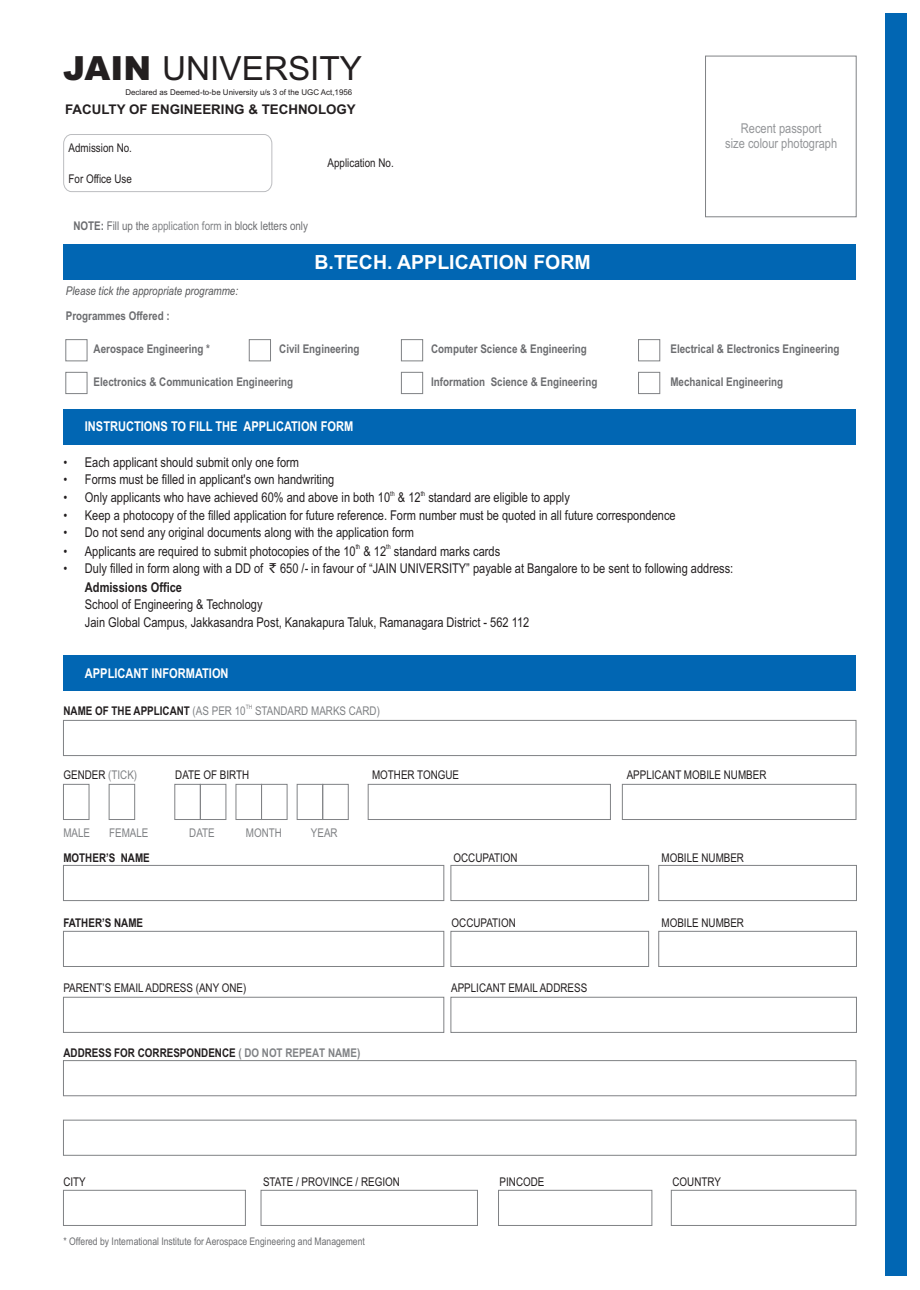
<style>
.page{position:relative;width:920px;height:1290px;background:#fff}
.page>*{position:absolute;margin:0;border:0;box-sizing:border-box;transform-origin:0 0}
.t1{font:33.3px "Arial";color:#231f20}
.t2{font:700 19.5px "Arial";color:#fff}
.t3{font:13.5px/18.1px "Arial Narrow";color:#231f20}
.t4{font:700 13.5px "Arial Narrow";color:#fff}
.t5{font:13.5px/15.3px "Arial Narrow";color:#939598;text-align:center}
.t6{font:700 13.35px "Arial";color:#231f20}
.t7{font:12px "Arial Narrow";color:#231f20}
.t8{font:700 12px "Arial Narrow";color:#6c6d70}
.t9{font:12px "Arial Narrow";color:#808285}
.t10{font:700 12px "Arial Narrow";color:#231f20}
.t11{font:12px "Arial Narrow";color:#6c6d70}
.t12{font:italic 12px "Arial Narrow";color:#57585a}
.t13{font:10.5px "Arial Narrow";color:#6c6d70}
.t14{font:7.95px "Arial";color:#231f20}
.t15{font:6.75px "Arial Narrow";color:#231f20}
.t16{font:6px "Arial Narrow";color:#808285}
.s1{font-weight:900}
.s2{font-weight:700}
.s3{color:#808285}
.s4{font-family:"Rupee Foradian"}
.s5{font-weight:700;color:#231f20}
</style>
<div class="page">
<div style="left:885px;top:13px;width:21px;height:1263px;background:#0166b3"></div>
<div style="left:64px;top:245px;width:792px;height:35px;background:#0166b3"></div>
<div style="left:705px;top:56px;width:151px;height:161px;border:1px solid #808285"></div>
<svg style="left:63px;top:134px;width:210px;height:58px"></svg>
<div style="left:66px;top:339px;width:21px;height:22px;border:1px solid #808285"></div>
<div style="left:66px;top:372px;width:21px;height:22px;border:1px solid #808285"></div>
<div style="left:249px;top:339px;width:22px;height:22px;border:1px solid #808285"></div>
<div style="left:401px;top:372px;width:22px;height:22px;border:1px solid #808285"></div>
<div style="left:401px;top:339px;width:22px;height:22px;border:1px solid #808285"></div>
<div style="left:638px;top:372px;width:22px;height:22px;border:1px solid #808285"></div>
<div style="left:638px;top:339px;width:22px;height:22px;border:1px solid #808285"></div>
<div style="left:175px;top:784px;width:26px;height:36px;border:1px solid #808285"></div>
<div style="left:200px;top:784px;width:26px;height:36px;border:1px solid #808285"></div>
<div style="left:236px;top:784px;width:26px;height:36px;border:1px solid #808285"></div>
<div style="left:261px;top:784px;width:26px;height:36px;border:1px solid #808285"></div>
<div style="left:297px;top:784px;width:26px;height:36px;border:1px solid #808285"></div>
<div style="left:322px;top:784px;width:26px;height:36px;border:1px solid #808285"></div>
<div style="left:63px;top:784px;width:26px;height:36px;border:1px solid #808285"></div>
<div style="left:109px;top:784px;width:26px;height:36px;border:1px solid #808285"></div>
<svg style="left:63px;top:720px;width:793px;height:36px"></svg>
<svg style="left:63px;top:865px;width:381px;height:36px"></svg>
<svg style="left:63px;top:931px;width:381px;height:36px"></svg>
<svg style="left:450px;top:931px;width:199px;height:36px"></svg>
<svg style="left:658px;top:931px;width:199px;height:36px"></svg>
<svg style="left:450px;top:865px;width:199px;height:36px"></svg>
<svg style="left:658px;top:865px;width:199px;height:36px"></svg>
<svg style="left:368px;top:784px;width:243px;height:36px"></svg>
<svg style="left:622px;top:784px;width:234px;height:36px"></svg>
<svg style="left:63px;top:997px;width:381px;height:36px"></svg>
<svg style="left:450px;top:997px;width:407px;height:36px"></svg>
<svg style="left:63px;top:1060px;width:793px;height:36px"></svg>
<svg style="left:63px;top:1120px;width:793px;height:36px"></svg>
<svg style="left:261px;top:1190px;width:217px;height:36px"></svg>
<svg style="left:498px;top:1190px;width:154px;height:36px"></svg>
<svg style="left:671px;top:1190px;width:185px;height:36px"></svg>
<svg style="left:63px;top:1190px;width:183px;height:36px"></svg>
<div style="left:64px;top:409px;width:792px;height:35px;background:#0166b3"></div>
<div style="left:64px;top:656px;width:792px;height:35px;background:#0166b3"></div>
<h1 class="t1" style="left:63px;top:56px;width:300px"><span class="s1">JAIN</span> UNIVERSITY</h1>
<p class="t14" style="left:126px;top:89px;width:228px">Declared as Deemed-to-be University u/s 3 of the UGC Act,1956</p>
<p class="t6" style="left:65px;top:104px;width:292px">FACULTY OF ENGINEERING &amp; TECHNOLOGY</p>
<p class="t7" style="left:69px;top:143px;width:65px">Admission No.</p>
<p class="t7" style="left:69px;top:174px;width:65px">For Office Use</p>
<p class="t11" style="left:73px;top:221px;width:236px"><span class="s2">NOTE:</span> Fill up the <span class="s3">application form</span> in block letters only</p>
<p class="t7" style="left:328px;top:159px;width:68px">Application No.</p>
<p class="t12" style="left:66px;top:286px;width:174px">Please tick the appropriate programme:</p>
<p class="t8" style="left:66px;top:311px;width:105px">Programmes Offered :</p>
<h2 class="t2" style="left:315px;top:255px;width:278px">B.TECH. APPLICATION FORM</h2>
<p class="t8" style="left:94px;top:345px;width:118px">Aerospace Engineering *</p>
<p class="t8" style="left:279px;top:345px;width:82px">Civil Engineering</p>
<p class="t8" style="left:94px;top:377px;width:201px">Electronics &amp; Communication Engineering</p>
<p class="t4" style="left:85px;top:421px;width:270px">INSTRUCTIONS TO FILL THE APPLICATION FORM</p>
<p class="t3" style="left:64px;top:454px;width:237px">• Each applicant should submit only one form</p>
<p class="t3" style="left:64px;top:472px;width:272px">• Forms must be filled in applicant's own handwriting</p>
<p class="t8" style="left:431px;top:345px;width:157px">Computer Science &amp; Engineering</p>
<p class="t8" style="left:431px;top:377px;width:168px">Information Science &amp; Engineering</p>
<p class="t5" style="left:725px;top:121px;width:113px">Recent passport<br>size colour photograph</p>
<p class="t8" style="left:670px;top:345px;width:170px">Electrical &amp; Electronics Engineering</p>
<p class="t8" style="left:670px;top:377px;width:114px">Mechanical Engineering</p>
<p class="t15" style="left:390px;top:491px;width:6px">th</p>
<p class="t15" style="left:421px;top:491px;width:6px">th</p>
<p class="t3" style="left:64px;top:490px;width:508px">• Only applicants who have achieved 60% and above in both 10 &amp; 12 standard are eligible to apply</p>
<p class="t3" style="left:64px;top:507px;width:614px">• Keep a photocopy of the filled application for future reference. Form number must be quoted in all future correspondence</p>
<p class="t3" style="left:64px;top:525px;width:352px">• Do not send any original documents along with the application form</p>
<p class="t15" style="left:356px;top:544px;width:6px">th</p>
<p class="t15" style="left:386px;top:544px;width:6px">th</p>
<p class="t3" style="left:64px;top:543px;width:438px">• Applicants are required to submit photocopies of the 10 &amp; 12 standard marks cards</p>
<p class="t3" style="left:85px;top:561px;width:650px;text-indent:-21px">• Duly filled in form along with a DD of <span class="s4">`</span> 650 /- in favour of “JAIN UNIVERSITY” payable at Bangalore to be sent to following address:<br><span class="s2">Admissions Office</span></p>
<p class="t3" style="left:85px;top:597px;width:446px;line-height:17.5px">School of Engineering &amp; Technology<br>Jain Global Campus, Jakkasandra Post, Kanakapura Taluk, Ramanagara District - 562 112</p>
<p class="t4" style="left:85px;top:668px;width:145px">APPLICANT INFORMATION</p>
<p class="t16" style="left:246px;top:704px;width:8px">TH</p>
<p class="t9" style="left:63px;top:706px;width:318px"><span class="s5">NAME OF THE APPLICANT</span> (AS PER 10 STANDARD MARKS CARD)</p>
<p class="t7" style="left:63px;top:771px;width:75px">GENDER <span class="s3">(TICK)</span></p>
<p class="t7" style="left:175px;top:771px;width:76px">DATE OF BIRTH</p>
<p class="t7" style="left:372px;top:771px;width:89px">MOTHER TONGUE</p>
<p class="t7" style="left:627px;top:771px;width:141px">APPLICANT MOBILE NUMBER</p>
<p class="t9" style="left:63px;top:828px;width:28px">MALE</p>
<p class="t9" style="left:109px;top:828px;width:41px">FEMALE</p>
<p class="t9" style="left:189px;top:828px;width:27px">DATE</p>
<p class="t9" style="left:246px;top:828px;width:38px">MONTH</p>
<p class="t9" style="left:311px;top:828px;width:28px">YEAR</p>
<p class="t10" style="left:63px;top:853px;width:88px">MOTHER’S NAME</p>
<p class="t7" style="left:454px;top:853px;width:66px">OCCUPATION</p>
<p class="t7" style="left:661px;top:853px;width:84px">MOBILE NUMBER</p>
<p class="t10" style="left:63px;top:918px;width:81px">FATHER’S NAME</p>
<p class="t7" style="left:452px;top:918px;width:66px">OCCUPATION</p>
<p class="t7" style="left:661px;top:918px;width:84px">MOBILE NUMBER</p>
<p class="t7" style="left:63px;top:983px;width:184px">PARENT’S EMAIL ADDRESS (ANY ONE)</p>
<p class="t7" style="left:451px;top:983px;width:138px">APPLICANT EMAIL ADDRESS</p>
<p class="t10" style="left:63px;top:1048px;width:298px">ADDRESS FOR CORRESPONDENCE <span class="s3">( DO NOT REPEAT NAME)</span></p>
<p class="t7" style="left:63px;top:1178px;width:24px">CITY</p>
<p class="t7" style="left:263px;top:1178px;width:138px">STATE / PROVINCE / REGION</p>
<p class="t7" style="left:500px;top:1178px;width:46px">PINCODE</p>
<p class="t7" style="left:672px;top:1178px;width:50px">COUNTRY</p>
<p class="t13" style="left:63px;top:1238px;width:303px">* Offered by International Institute for Aerospace Engineering and Management</p>
</div>
